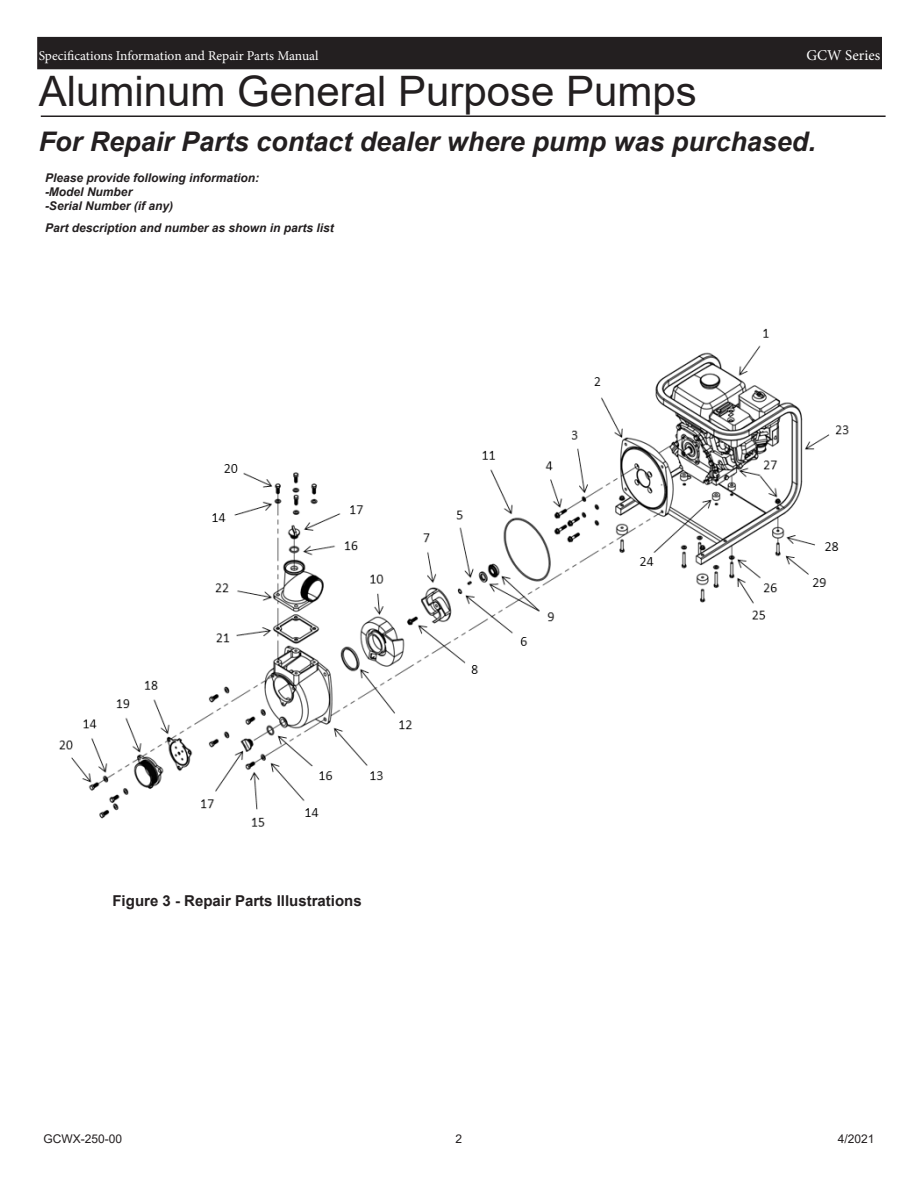
<style>
.page{position:relative;width:918px;height:1188px;background:#fff}
.page>*{position:absolute;margin:0;border:0;box-sizing:border-box;transform-origin:0 0}
.t1{font:42px "Arial";color:#231f20}
.t2{font:italic 700 27px "Arial";color:#231f20}
.t3{font:700 15px "Arial";color:#231f20}
.t4{font:15px "Minion Pro";color:#fff}
.t5{font:13.5px "Minion Pro";color:#fff}
.t6{font:italic 700 12px "Arial";color:#231f20}
.t7{font:12px "Arial";color:#231f20}
</style>
<div class="page">
<div style="left:38px;top:38px;width:843px;height:31px;background:#231f20"></div>
<div style="left:37px;top:37px;width:845px;height:32px;border:2px solid #231f20"></div>
<img style="left:59px;top:328px;width:790px;height:499px">
<hr style="left:41px;top:116px;width:845px;height:1px;background:#231f20">
<p class="t5" style="left:39px;top:46px;width:281px">Specifications Information and Repair Parts Manual</p>
<p class="t4" style="left:807px;top:45px;width:75px">GCW Series</p>
<p class="t1" style="left:39px;top:62px;width:660px">Aluminum General Purpose Pumps</p>
<p class="t2" style="left:39px;top:124px;width:779px">For Repair Parts contact dealer where pump was purchased.</p>
<p class="t6" style="left:45px;top:169px;width:216px">Please provide following information:</p>
<p class="t6" style="left:45px;top:184px;width:89px">-Model Number</p>
<p class="t6" style="left:45px;top:198px;width:130px">-Serial Number (if any)</p>
<p class="t6" style="left:45px;top:220px;width:290px">Part description and number as shown in parts list</p>
<p class="t3" style="left:112px;top:890px;width:251px">Figure 3 - Repair Parts Illustrations</p>
<p class="t7" style="left:44px;top:1131px;width:80px">GCWX-250-00</p>
<p class="t7" style="left:456px;top:1131px;width:8px">2</p>
<p class="t7" style="left:838px;top:1131px;width:38px">4/2021</p>
</div>
